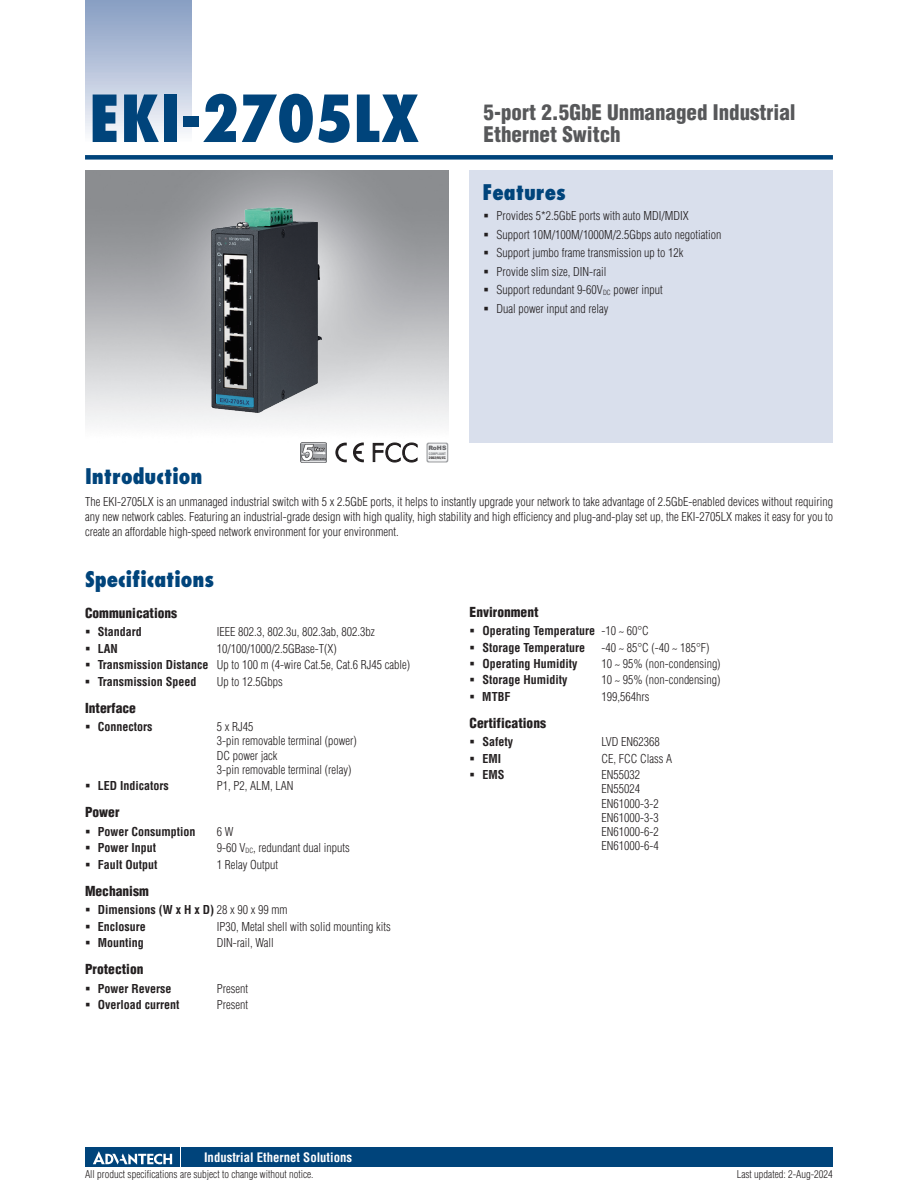
<style>
.page{position:relative;width:918px;height:1188px;background:#fff}
.page>*{position:absolute;margin:0;border:0;box-sizing:border-box;transform-origin:0 0}
.t1{font:800 condensed 63px "Futura";color:#00447b}
.t2{font:900 condensed 21px/22.5px "Helvetica";color:#57585a}
.t3{font:800 condensed 21px "Futura";color:#00447b}
.t4{font:900 condensed 13.5px "Helvetica";color:#231f20}
.t5{font:700 condensed 12.75px "Helvetica";color:#fff}
.t6{font:300 condensed 12px/14.2px "Helvetica";color:#231f20}
.t7{font:700 condensed 12px/16.4px "Helvetica";color:#231f20}
.t8{font:300 condensed 10.5px "Helvetica";color:#231f20}
.t9{font:900 6px "Arial";color:#636366}
.t10{font:700 condensed 3.3px "Helvetica";color:#231f20;scale:1.11 1}
.t11{font:700 condensed 3.3px "Helvetica";color:#76787b;scale:1.05 1}
.s1{font-weight:700}
.s2{font-weight:300}
</style>
<div class="page">
<div style="left:85px;top:155px;width:748px;height:5px;background:#00447b"></div>
<div style="left:85px;top:0;width:106px;height:143px;background:linear-gradient(to bottom,#849bc1,#f9fafc)"></div>
<div style="left:182px;top:1147px;width:651px;height:20px;background:#00447b"></div>
<div style="left:85px;top:1147px;width:95px;height:20px;background:#00447b"></div>
<svg style="left:93px;top:1151px;width:79px;height:14px"></svg>
<div style="left:470px;top:170px;width:363px;height:272px;background:#d9dfec"></div>
<img style="left:192px;top:188px;width:150px;height:245px">
<svg style="left:426px;top:443px;width:22px;height:20px"></svg>
<div style="left:428px;top:444px;width:19px;height:17px;background:#f2f3f4;border-radius:2px"></div>
<svg style="left:335px;top:443px;width:12px;height:19px"></svg>
<svg style="left:353px;top:442px;width:11px;height:21px"></svg>
<img style="left:301px;top:443px;width:26px;height:19px">
<svg style="left:372px;top:442px;width:46px;height:21px"></svg>
<h1 class="t1" style="left:89px;top:79px;width:332px">EKI-2705LX</h1>
<h2 class="t2" style="left:484px;top:100px;width:314px">5-port 2.5GbE Unmanaged Industrial<br>Ethernet Switch</h2>
<h2 class="t3" style="left:482px;top:179px;width:85px">Features</h2>
<p class="t6" style="left:496px;top:206px;width:227px;line-height:18.5px">Provides 5*2.5GbE ports with auto MDI/MDIX Support 10M/100M/1000M/2.5Gbps auto negotiation Support jumbo frame transmission up to 12k<br>Provide slim size, DIN-rail<br>Support redundant 9-60V<sub>DC</sub> power input<br>Dual power input and relay</p>
<p class="t9" style="left:428px;top:444px;width:20px">RoHS</p>
<p class="t11" style="left:429px;top:452px;width:18px">COMPLIANT</p>
<p class="t10" style="left:429px;top:456px;width:17px">2002/95/EC</p>
<h2 class="t3" style="left:85px;top:463px;width:119px">Introduction</h2>
<p class="t6" style="left:85px;top:494px;width:750px;line-height:15px;text-align:justify">The EKI-2705LX is an unmanaged industrial switch with 5 x 2.5GbE ports, it helps to instantly upgrade your network to take advantage of 2.5GbE-enabled devices without requiring any new network cables. Featuring an industrial-grade design with high quality, high stability and high efficiency and plug-and-play set up, the EKI-2705LX makes it easy for you to create an affordable high-speed network environment for your environment.</p>
<h2 class="t3" style="left:85px;top:566px;width:131px">Specifications</h2>
<p class="t4" style="left:85px;top:604px;width:94px">Communications</p>
<p class="t7" style="left:98px;top:624px;width:46px">Standard</p>
<p class="t6" style="left:217px;top:625px;width:159px">IEEE 802.3, 802.3u, 802.3ab, 802.3bz</p>
<p class="t7" style="left:98px;top:640px;width:22px">LAN</p>
<p class="t6" style="left:98px;top:640px;width:314px;line-height:16.4px;text-indent:119px">10/100/1000/2.5GBase-T(X)<br><span class="s1">Transmission Distance</span> Up to 100 m (4-wire Cat.5e, Cat.6 RJ45 cable)<br><span class="s1">Transmission Speed</span></p>
<p class="t6" style="left:217px;top:674px;width:67px">Up to 12.5Gbps</p>
<p class="t4" style="left:85px;top:699px;width:52px">Interface</p>
<p class="t7" style="left:98px;top:719px;width:56px">Connectors</p>
<p class="t6" style="left:217px;top:720px;width:141px">5 x RJ45<br>3-pin removable terminal (power)<br>DC power jack<br>3-pin removable terminal (relay)</p>
<p class="t7" style="left:98px;top:778px;width:72px">LED Indicators</p>
<p class="t6" style="left:217px;top:779px;width:78px">P1, P2, ALM, LAN</p>
<p class="t4" style="left:85px;top:804px;width:36px">Power</p>
<p class="t7" style="left:98px;top:823px;width:99px">Power Consumption</p>
<p class="t6" style="left:217px;top:824px;width:18px">6 W</p>
<p class="t7" style="left:98px;top:840px;width:60px">Power Input</p>
<p class="t6" style="left:217px;top:841px;width:135px">9-60 V<sub>DC</sub>, redundant dual inputs</p>
<p class="t7" style="left:98px;top:856px;width:61px">Fault Output</p>
<p class="t6" style="left:217px;top:857px;width:63px">1 Relay Output</p>
<p class="t4" style="left:85px;top:882px;width:65px">Mechanism</p>
<p class="t7" style="left:98px;top:902px;width:191px">Dimensions (W x H x D) <span class="s2">28 x 90 x 99 mm<br></span>Enclosure</p>
<p class="t6" style="left:217px;top:919px;width:175px">IP30, Metal shell with solid mounting kits</p>
<p class="t7" style="left:98px;top:934px;width:48px">Mounting</p>
<p class="t6" style="left:217px;top:935px;width:59px">DIN-rail, Wall</p>
<p class="t4" style="left:85px;top:961px;width:60px">Protection</p>
<p class="t7" style="left:98px;top:980px;width:75px">Power Reverse</p>
<p class="t6" style="left:217px;top:981px;width:33px">Present</p>
<p class="t7" style="left:98px;top:996px;width:83px">Overload current</p>
<p class="t6" style="left:217px;top:997px;width:33px">Present</p>
<p class="t5" style="left:204px;top:1149px;width:150px">Industrial Ethernet Solutions</p>
<p class="t4" style="left:470px;top:603px;width:70px">Environment</p>
<p class="t7" style="left:482px;top:623px;width:168px">Operating Temperature <span class="s2">-10 ~ 60°C<br></span>Storage Temperature</p>
<p class="t6" style="left:601px;top:640px;width:110px">-40 ~ 85°C (-40 ~ 185°F)</p>
<p class="t7" style="left:482px;top:655px;width:97px">Operating Humidity</p>
<p class="t6" style="left:601px;top:656px;width:121px">10 ~ 95% (non-condensing)</p>
<p class="t7" style="left:482px;top:672px;width:87px">Storage Humidity</p>
<p class="t6" style="left:601px;top:673px;width:121px">10 ~ 95% (non-condensing)</p>
<p class="t7" style="left:482px;top:688px;width:30px">MTBF</p>
<p class="t6" style="left:601px;top:689px;width:49px">199,564hrs</p>
<p class="t4" style="left:470px;top:714px;width:78px">Certifications</p>
<p class="t7" style="left:482px;top:734px;width:32px">Safety</p>
<p class="t6" style="left:601px;top:735px;width:60px">LVD EN62368</p>
<p class="t7" style="left:482px;top:750px;width:20px">EMI</p>
<p class="t6" style="left:601px;top:751px;width:72px">CE, FCC Class A</p>
<p class="t7" style="left:482px;top:766px;width:24px">EMS</p>
<p class="t6" style="left:601px;top:768px;width:59px">EN55032<br>EN55024<br>EN61000-3-2<br>EN61000-3-3<br>EN61000-6-2<br>EN61000-6-4</p>
<p class="t8" style="left:85px;top:1167px;width:230px">All product specifications are subject to change without notice.</p>
<p class="t8" style="left:737px;top:1167px;width:98px">Last updated: 2-Aug-2024</p>
</div>
